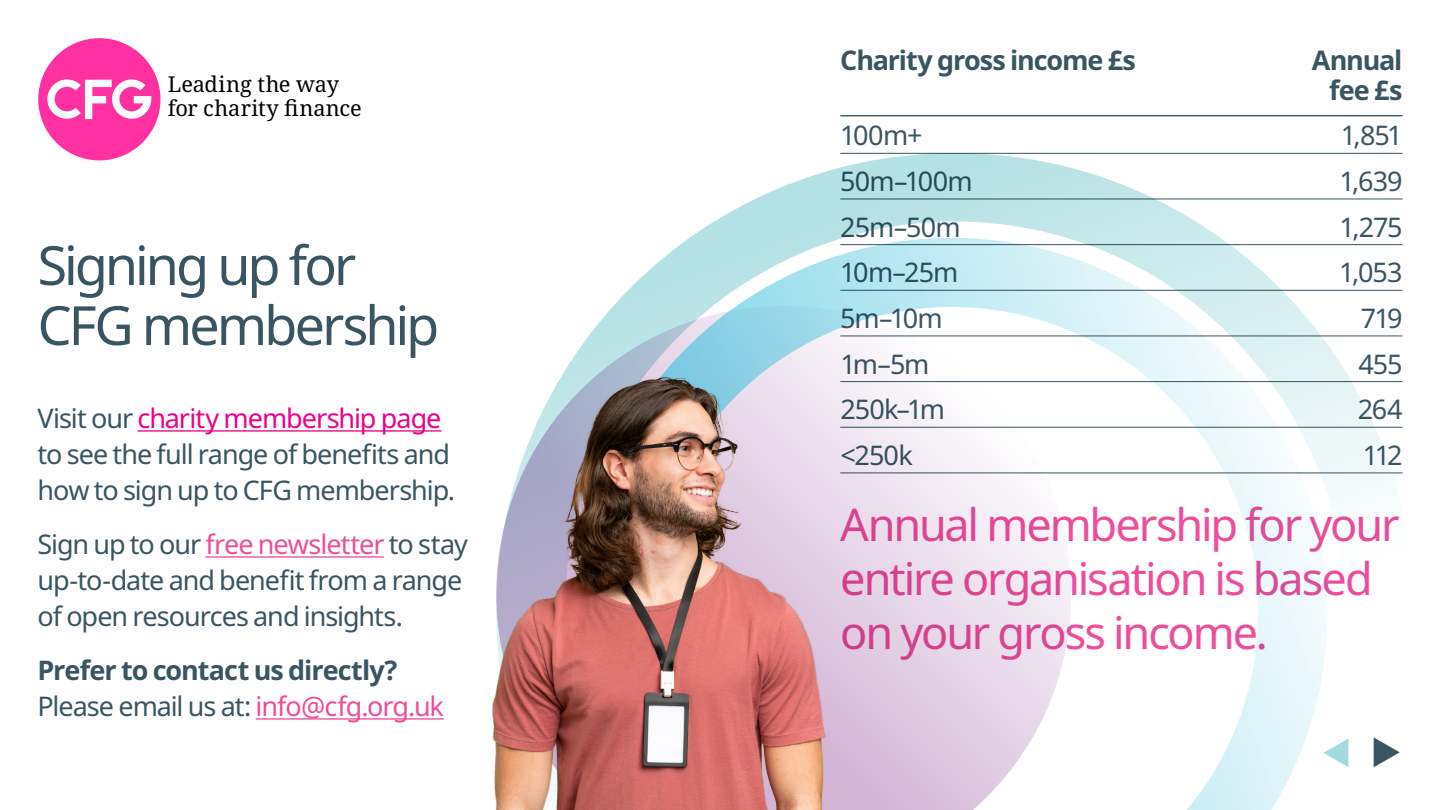
<style>
.page{position:relative;width:1440px;height:810px;background:#fff}
.page>*{position:absolute;margin:0;border:0;box-sizing:border-box;transform-origin:0 0}
.t1{font:54px/60px "Noto Sans";letter-spacing:-.055em;color:#3a5562}
.t2{font:45px/54px "Noto Sans";letter-spacing:-.045em;color:#ee4d9b}
.t3{font:27px/36px "Noto Sans";letter-spacing:-.04em;color:#3a5562}
.t4{font:700 27px/36px "Noto Sans";letter-spacing:-.04em;color:#3a5562}
.t5{font:21.83px/24px "Noto Serif";color:#000}
.s1{color:#ec008c}
.s2{color:#ee4d9b}
.s3{font-weight:400}
.s4{font-weight:400;color:#ee4d9b}
</style>
<div class="page">
<hr style="left:137px;top:430px;width:305px;height:2px;background:#ec008c">
<hr style="left:205px;top:556px;width:179px;height:2px;background:#ee4d9b">
<hr style="left:256px;top:718px;width:188px;height:2px;background:#ee4d9b">
<div style="left:38px;top:38px;width:123px;height:122px;background:#ff30a1;border-radius:50%"></div>
<svg style="left:47px;top:79px;width:104px;height:40px"></svg>
<svg style="left:572px;top:152px;width:831px;height:658px"></svg>
<hr style="left:840px;top:115px;width:562px;height:1px;background:#3a5562">
<hr style="left:840px;top:153px;width:562px;height:1px;background:#3a5562">
<hr style="left:840px;top:199px;width:562px;height:1px;background:#3a5562">
<hr style="left:840px;top:244px;width:562px;height:1px;background:#3a5562">
<hr style="left:840px;top:290px;width:562px;height:1px;background:#3a5562">
<hr style="left:840px;top:336px;width:562px;height:1px;background:#3a5562">
<hr style="left:840px;top:381px;width:562px;height:1px;background:#3a5562">
<hr style="left:840px;top:427px;width:562px;height:1px;background:#3a5562">
<hr style="left:840px;top:473px;width:562px;height:1px;background:#3a5562">
<img style="left:492px;top:359px;width:376px;height:451px">
<svg style="left:1324px;top:737px;width:76px;height:30px"></svg>
<p class="t5" style="left:168px;top:73px;width:195px">Leading the way for charity finance</p>
<h1 class="t1" style="left:38px;top:237px;width:403px">Signing up for<br>CFG membership</h1>
<p class="t3" style="left:38px;top:401px;width:419px">Visit our <span class="s1">charity membership page </span>to see the full range of benefits and how to sign up to CFG membership.</p>
<p class="t3" style="left:38px;top:527px;width:432px">Sign up to our <span class="s2">free newsletter</span> to stay up-to-date and benefit from a range of open resources and insights.</p>
<p class="t4" style="left:38px;top:653px;width:408px">Prefer to contact us directly?<br><span class="s3">Please email us at:</span> <span class="s4">info@cfg.org.uk</span></p>
<p class="t4" style="left:840px;top:42px;width:297px">Charity gross income £s</p>
<p class="t4" style="left:1312px;top:45px;width:92px;line-height:30px;text-align:right">Annual fee £s</p>
<p class="t3" style="left:840px;top:118px;width:84px">100m+</p>
<p class="t3" style="left:1341px;top:118px;width:63px">1,851</p>
<p class="t3" style="left:840px;top:164px;width:134px">50m–100m</p>
<p class="t3" style="left:1339px;top:164px;width:65px">1,639</p>
<p class="t3" style="left:840px;top:209px;width:122px">25m–50m</p>
<p class="t3" style="left:1340px;top:209px;width:64px">1,275</p>
<p class="t3" style="left:840px;top:255px;width:119px">10m–25m</p>
<p class="t3" style="left:1339px;top:255px;width:65px">1,053</p>
<p class="t3" style="left:840px;top:301px;width:104px">5m–10m</p>
<p class="t3" style="left:1361px;top:301px;width:43px">719</p>
<p class="t3" style="left:840px;top:346px;width:91px">1m–5m</p>
<p class="t3" style="left:1358px;top:346px;width:46px">455</p>
<p class="t3" style="left:840px;top:392px;width:106px">250k–1m</p>
<p class="t3" style="left:1358px;top:392px;width:46px">264</p>
<p class="t3" style="left:840px;top:438px;width:74px">&lt;250k</p>
<p class="t3" style="left:1363px;top:438px;width:41px">112</p>
<h2 class="t2" style="left:840px;top:499px;width:561px">Annual membership for your entire organisation is based on your gross income.</h2>
</div>
